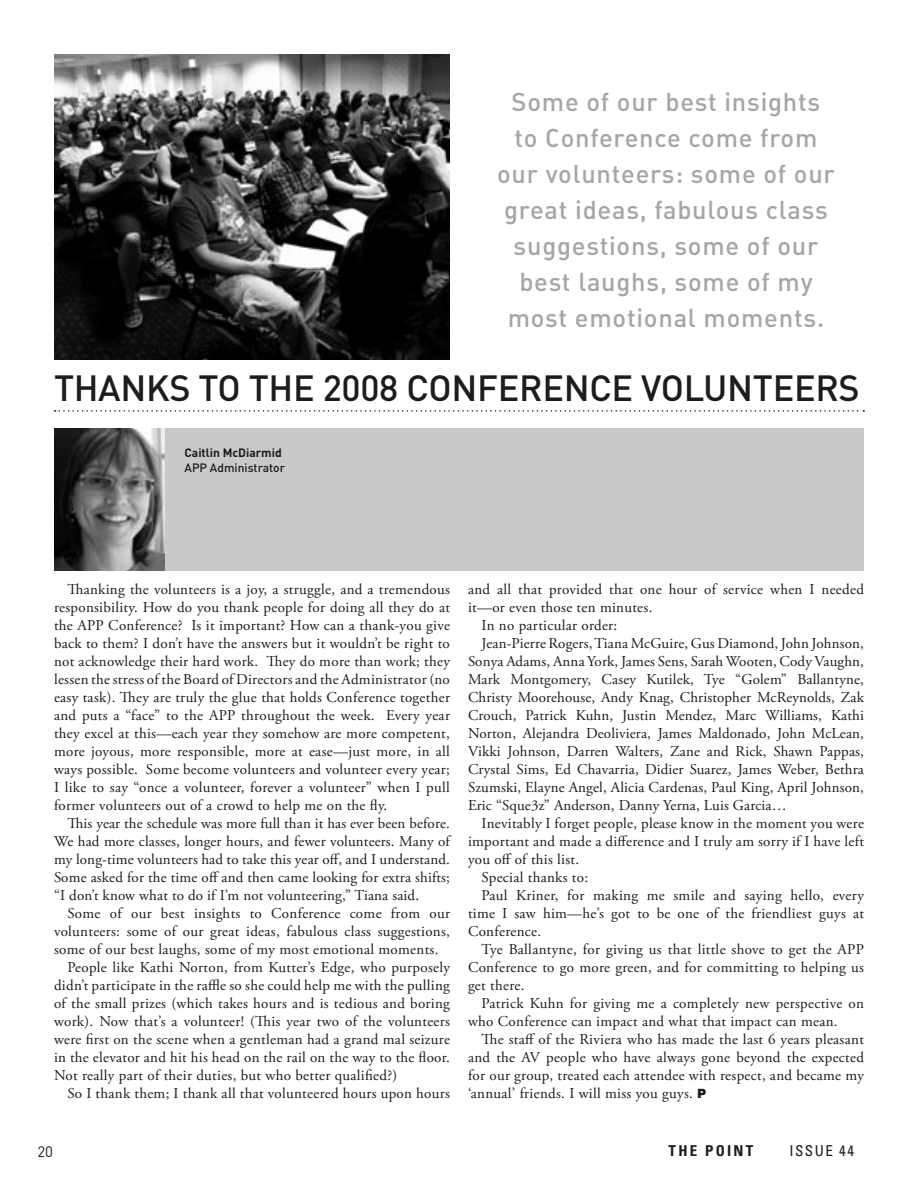
<style>
.page{position:relative;width:918px;height:1188px;background:#fff}
.page>*{position:absolute;margin:0;border:0;box-sizing:border-box;transform-origin:0 0}
.t1{font:500 36px "DIN";letter-spacing:-.01em;color:#1c1c1a}
.t2{font:25.5px/36px "DIN Medium Alternate";letter-spacing:.03em;color:#a6a6a7;text-align:center}
.t3{font:15px/18px "Adobe Garamond Pro";letter-spacing:.02em;color:#1c1c1a;text-align:justify}
.t4{font:700 condensed 15px "Univers LT Std";letter-spacing:.15em;color:#1c1c1a}
.t5{font:condensed 15px "Univers LT Std";letter-spacing:.1em;color:#1c1c1a}
.t6{font:15px "DIN";color:#1c1c1a}
.t7{font:700 12px "DIN";color:#1c1c1a}
.t8{font:500 12px "DIN";color:#1c1c1a}
.s1{font-family:"Arial";font-weight:900;font-size:12.75px}
</style>
<div class="page">
<img style="left:54px;top:54px;width:396px;height:306px">
<svg style="left:55px;top:410px;width:809px;height:2px"></svg>
<div style="left:54px;top:429px;width:810px;height:142px;background:#c9c9ca"></div>
<img style="left:54px;top:428px;width:111px;height:143px">
<h2 class="t2" style="left:497px;top:83px;width:339px">Some of our best insights to Conference come from our volunteers: some of our great ideas, fabulous class suggestions, some of our best laughs, some of my most emotional moments.</h2>
<h1 class="t1" style="left:54px;top:365px;width:24px">THANK</h1>
<h1 class="t1" style="left:169px;top:365px;width:102px">S TO THE</h1>
<h1 class="t1" style="left:323px;top:365px;width:129px">2008 CONFE</h1>
<h1 class="t1" style="left:519px;top:365px;width:230px">RENCE VOLUNTEE</h1>
<h1 class="t1" style="left:815px;top:365px;width:46px">RS</h1>
<p class="t7" style="left:184px;top:444px;width:99px">Caitlin McDiarmid</p>
<p class="t8" style="left:184px;top:460px;width:102px">APP ADMINISTRATOR</p>
<p class="t3" style="left:54px;top:581px;width:398px;text-indent:14px">Thanking the volunteers is a joy, a struggle, and a tremendous responsibility. How do you thank people for doing all they do at the APP Conference? Is it important? How can a thank-you give back to them? I don’t have the answers but it wouldn’t be right to not acknowledge their hard work. They do more than work; they lessen the stress of the Board of Directors and the Administrator (no easy task). They are truly the glue that holds Conference together and puts a “face” to the APP throughout the week. Every year they excel at this—each year they somehow are more competent, more joyous, more responsible, more at ease—just more, in all ways possible. Some become volunteers and volunteer every year; I like to say “once a volunteer, forever a volunteer” when I pull former volunteers out of a crowd to help me on the fly.</p>
<p class="t3" style="left:54px;top:815px;width:398px;text-indent:14px">This year the schedule was more full than it has ever been before.<br>We had more classes, longer hours, and fewer volunteers. Many of my long-time volunteers had to take this year off, and I understand.<br>Some asked for the time off and then came looking for extra shifts; “I don’t know what to do if I’m not volunteering,” Tiana said.</p>
<p class="t3" style="left:68px;top:905px;width:384px">Some of our best insights to Conference come from our</p>
<p class="t3" style="left:54px;top:923px;width:398px">volunteers: some of our great ideas, fabulous class suggestions,</p>
<p class="t3" style="left:54px;top:941px;width:386px">some of our best laughs, some of my most emotional moments.</p>
<p class="t3" style="left:68px;top:959px;width:384px">People like Kathi Norton, from Kutter’s Edge, who purposely</p>
<p class="t3" style="left:54px;top:977px;width:397px">didn’t participate in the raffle so she could help me with the pulling</p>
<p class="t3" style="left:54px;top:995px;width:397px">of the small prizes (which takes hours and is tedious and boring</p>
<p class="t3" style="left:54px;top:1013px;width:398px">work). Now that’s a volunteer! (This year two of the volunteers</p>
<p class="t3" style="left:54px;top:1031px;width:397px">were first on the scene when a gentleman had a grand mal seizure</p>
<p class="t3" style="left:54px;top:1049px;width:398px">in the elevator and hit his head on the rail on the way to the floor.</p>
<p class="t3" style="left:54px;top:1067px;width:345px">Not really part of their duties, but who better qualified?)</p>
<p class="t3" style="left:68px;top:1085px;width:384px">So I thank them; I thank all that volunteered hours upon hours</p>
<p class="t3" style="left:468px;top:581px;width:397px">and all that provided that one hour of service when I needed</p>
<p class="t3" style="left:468px;top:599px;width:186px">it—or even those ten minutes.</p>
<p class="t3" style="left:482px;top:617px;width:137px">In no particular order:</p>
<p class="t3" style="left:482px;top:635px;width:384px">Jean-Pierre Rogers, Tiana McGuire, Gus Diamond, John Johnson,</p>
<p class="t3" style="left:468px;top:653px;width:398px">Sonya Adams, Anna York, James Sens, Sarah Wooten, Cody Vaughn,</p>
<p class="t3" style="left:468px;top:671px;width:397px">Mark Montgomery, Casey Kutilek, Tye “Golem” Ballantyne,</p>
<p class="t3" style="left:468px;top:689px;width:398px">Christy Moorehouse, Andy Knag, Christopher McReynolds, Zak</p>
<p class="t3" style="left:468px;top:707px;width:398px">Crouch, Patrick Kuhn, Justin Mendez, Marc Williams, Kathi</p>
<p class="t3" style="left:468px;top:725px;width:398px">Norton, Alejandra Deoliviera, James Maldonado, John McLean,</p>
<p class="t3" style="left:468px;top:743px;width:397px">Vikki Johnson, Darren Walters, Zane and Rick, Shawn Pappas,</p>
<p class="t3" style="left:468px;top:761px;width:397px">Crystal Sims, Ed Chavarria, Didier Suarez, James Weber, Bethra</p>
<p class="t3" style="left:468px;top:779px;width:398px">Szumski, Elayne Angel, Alicia Cardenas, Paul King, April Johnson,</p>
<p class="t3" style="left:468px;top:797px;width:320px">Eric “Sque3z” Anderson, Danny Yerna, Luis Garcia…</p>
<p class="t3" style="left:482px;top:815px;width:384px">Inevitably I forget people, please know in the moment you were</p>
<p class="t3" style="left:468px;top:833px;width:397px">important and made a difference and I truly am sorry if I have left</p>
<p class="t3" style="left:468px;top:851px;width:113px">you off of this list.</p>
<p class="t3" style="left:482px;top:869px;width:108px">Special thanks to:</p>
<p class="t3" style="left:482px;top:887px;width:384px">Paul Kriner, for making me smile and saying hello, every</p>
<p class="t3" style="left:468px;top:905px;width:398px">time I saw him—he’s got to be one of the friendliest guys at</p>
<p class="t3" style="left:468px;top:923px;width:75px">Conference.</p>
<p class="t3" style="left:482px;top:941px;width:384px">Tye Ballantyne, for giving us that little shove to get the APP</p>
<p class="t3" style="left:468px;top:959px;width:397px">Conference to go more green, and for committing to helping us</p>
<p class="t3" style="left:468px;top:977px;width:58px">get there.</p>
<p class="t3" style="left:482px;top:995px;width:384px">Patrick Kuhn for giving me a completely new perspective on</p>
<p class="t3" style="left:468px;top:1013px;width:371px">who Conference can impact and what that impact can mean.</p>
<p class="t3" style="left:482px;top:1031px;width:384px">The staff of the Riviera who has made the last 6 years pleasant</p>
<p class="t3" style="left:468px;top:1049px;width:398px">and the AV people who have always gone beyond the expected</p>
<p class="t3" style="left:468px;top:1067px;width:398px">for our group, treated each attendee with respect, and became my</p>
<p class="t3" style="left:468px;top:1085px;width:240px">‘annual’ friends. I will miss you guys. <span class="s1">P</span></p>
<p class="t6" style="left:38px;top:1142px;width:17px">20</p>
<p class="t4" style="left:669px;top:1141px;width:86px">THE POINT</p>
<p class="t5" style="left:789px;top:1141px;width:66px">ISSUE 44</p>
</div>
